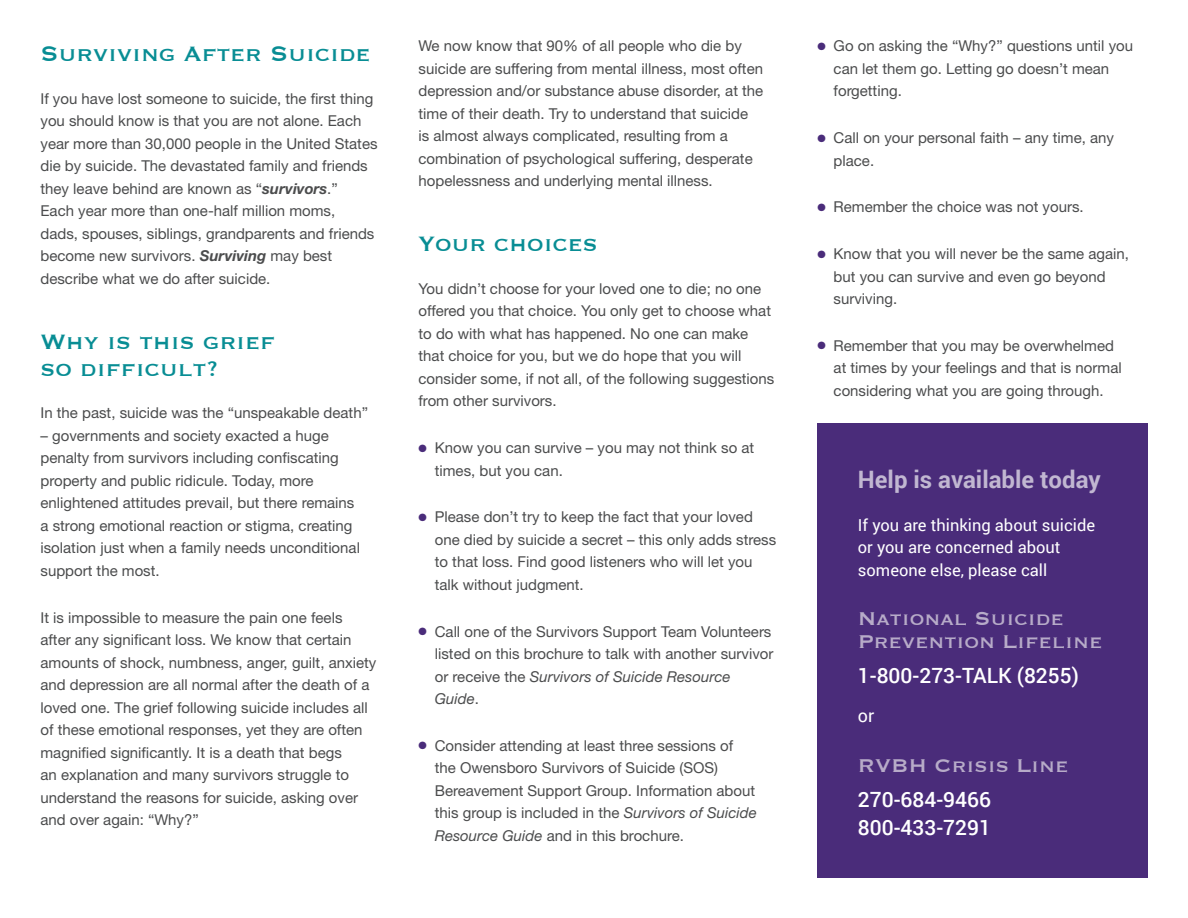
<style>
.page{position:relative;width:1188px;height:918px;background:#fff}
.page>*{position:absolute;margin:0;border:0;box-sizing:border-box;transform-origin:0 0}
.t1{font:27px/27px "Copperplate";color:#088d94}
.t2{font:24px/22.5px "Copperplate";color:#b7abc8}
.t3{font:700 24px "Roboto";color:#c1b7d1}
.t4{font:500 21px/28.5px "Roboto";color:#fff}
.t5{font:18px "Roboto";color:#fff}
.t6{font:16.5px/22.5px "Roboto";color:#fff}
.t7{font:15px/22.5px "Helvetica Neue LT Std";color:#4b4c4d}
.s1{font-weight:700;font-style:italic}
.s2{color:#4a2c7a}
.s3{font-style:italic}
</style>
<div class="page">
<div style="left:817px;top:423px;width:331px;height:455px;background:#4a2c7a"></div>
<h1 class="t1" style="left:40px;top:39px;width:332px">Surviving After Suicide</h1>
<p class="t7" style="left:40px;top:87px;width:339px">If you have lost someone to suicide, the first thing you should know is that you are not alone. Each year more than 30,000 people in the United States die by suicide. The devastated family and friends they leave behind are known as “<span class="s1">survivors</span>.”<br>Each year more than one-half million moms,<br>dads, spouses, siblings, grandparents and friends become new survivors. <span class="s1">Surviving</span> may best describe what we do after suicide.</p>
<h1 class="t1" style="left:40px;top:326px;width:236px">Why is this grief so difficult?</h1>
<p class="t7" style="left:40px;top:402px;width:329px">In the past, suicide was the “unspeakable death”</p>
<p class="t7" style="left:40px;top:424px;width:321px">– governments and society exacted a huge penalty from survivors including confiscating property and public ridicule. Today, more enlightened attitudes prevail, but there remains a strong emotional reaction or stigma, creating isolation just when a family needs unconditional support the most.</p>
<p class="t7" style="left:40px;top:606px;width:337px">It is impossible to measure the pain one feels after any significant loss. We know that certain amounts of shock, numbness, anger, guilt, anxiety and depression are all normal after the death of a loved one. The grief following suicide includes all of these emotional responses, yet they are often magnified significantly. It is a death that begs<br>an explanation and many survivors struggle to understand the reasons for suicide, asking over and over again: “Why?”</p>
<p class="t7" style="left:419px;top:34px;width:346px">We now know that 90% of all people who die by suicide are suffering from mental illness, most often depression and/or substance abuse disorder, at the time of their death. Try to understand that suicide<br>is almost always complicated, resulting from a combination of psychological suffering, desperate hopelessness and underlying mental illness.</p>
<h1 class="t1" style="left:419px;top:229px;width:181px">Your choices</h1>
<p class="t7" style="left:419px;top:277px;width:357px">You didn’t choose for your loved one to die; no one offered you that choice. You only get to choose what to do with what has happened. No one can make that choice for you, but we do hope that you will consider some, if not all, of the following suggestions from other survivors.</p>
<p class="t7" style="left:435px;top:436px;width:321px;text-indent:-16px"><span class="s2">●</span> Know you can survive – you may not think so at times, but you can.</p>
<p class="t7" style="left:435px;top:506px;width:343px;text-indent:-16px"><span class="s2">●</span> Please don’t try to keep the fact that your loved one died by suicide a secret – this only adds stress to that loss. Find good listeners who will let you talk without judgment.</p>
<p class="t7" style="left:435px;top:620px;width:340px;text-indent:-16px"><span class="s2">●</span> Call one of the Survivors Support Team Volunteers listed on this brochure to talk with another survivor or receive the <span class="s3">Survivors of Suicide Resource Guide</span>.</p>
<p class="t7" style="left:435px;top:734px;width:323px;text-indent:-16px"><span class="s2">●</span> Consider attending at least three sessions of the Owensboro Survivors of Suicide (SOS)<br>Bereavement Support Group. Information about this group is included in the <span class="s3">Survivors of Suicide Resource Guide</span> and in this brochure.</p>
<p class="t7" style="left:834px;top:34px;width:301px;text-indent:-16px"><span class="s2">●</span> Go on asking the “Why?” questions until you can let them go. Letting go doesn’t mean forgetting.</p>
<p class="t7" style="left:834px;top:126px;width:282px;text-indent:-16px"><span class="s2">●</span> Call on your personal faith – any time, any place.</p>
<p class="t7" style="left:817px;top:196px;width:268px"><span class="s2">●</span> Remember the choice was not yours.</p>
<p class="t7" style="left:834px;top:242px;width:297px;text-indent:-16px"><span class="s2">●</span> Know that you will never be the same again, but you can survive and even go beyond surviving.</p>
<p class="t7" style="left:834px;top:334px;width:290px;text-indent:-16px"><span class="s2">●</span> Remember that you may be overwhelmed at times by your feelings and that is normal considering what you are going through.</p>
<h2 class="t3" style="left:858px;top:463px;width:244px">Help is available today</h2>
<p class="t6" style="left:858px;top:513px;width:239px">If you are thinking about suicide or you are concerned about someone else, please call</p>
<h2 class="t2" style="left:858px;top:606px;width:246px">National Suicide<br>Prevention Lifeline</h2>
<h3 class="t4" style="left:858px;top:661px;width:222px">1-800-273-TALK (8255)</h3>
<p class="t5" style="left:858px;top:703px;width:18px">or</p>
<h2 class="t2" style="left:858px;top:753px;width:212px">RVBH Crisis Line</h2>
<h3 class="t4" style="left:858px;top:784px;width:135px">270-684-9466<br>800-433-7291</h3>
</div>
